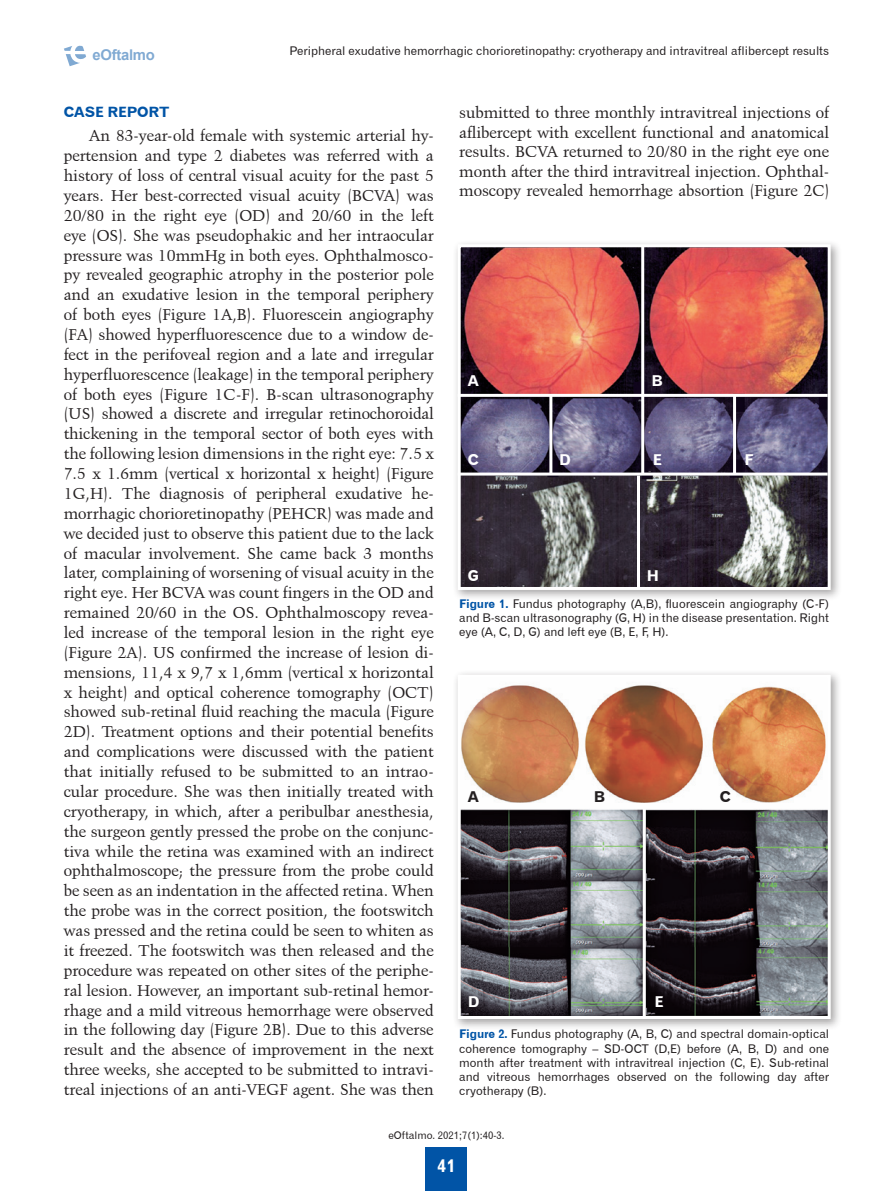
<style>
.page{position:relative;width:893px;height:1191px;background:#fff}
.page>*{position:absolute;margin:0;border:0;box-sizing:border-box;transform-origin:0 0}
.t1{font:18px "Gothic 720 BT Bold B";color:#fff}
.t2{font:15.75px/19.8px "Kuenstler 480 BT";color:#231f20}
.t3{font:15px "Gothic 720 BT Bold B";color:#fff}
.t4{font:15px "Gothic 720 BT Bold B";color:#231f20}
.t5{font:700 14.85px "Arial";letter-spacing:-.02em;color:#0154a6}
.t6{font:14.25px "Gothic 720 BT Bold B";color:#0154a6}
.t7{font:12px/14.2px "Gothic 720 BT Roman B";color:#231f20;text-align:justify}
.t8{font:10.5px "Gothic 720 BT Roman B";color:#231f20}
.s1{font-family:"Gothic 720 BT Bold B";color:#0154a6}
.s2{font-family:"Helvetica"}
</style>
<div class="page">
<div style="left:426px;top:1147px;width:41px;height:44px;background:#0154a6"></div>
<svg style="left:64px;top:45px;width:22px;height:21px"></svg>
<div style="left:452px;top:239px;width:390px;height:362px;background:#231f20;opacity:.4"></div>
<img style="left:462px;top:248px;width:365px;height:338px">
<div style="left:458px;top:244px;width:373px;height:346px;border:3px solid #fff"></div>
<hr style="left:458px;top:394px;width:370px;height:3px;background:#fff">
<hr style="left:458px;top:472px;width:370px;height:3px;background:#fff">
<hr style="left:549px;top:395px;width:3px;height:79px;background:#fff">
<hr style="left:641px;top:395px;width:3px;height:79px;background:#fff">
<hr style="left:637px;top:475px;width:3px;height:112px;background:#fff">
<hr style="left:641px;top:246px;width:3px;height:149px;background:#fff">
<hr style="left:733px;top:395px;width:3px;height:79px;background:#fff">
<div style="left:452px;top:669px;width:390px;height:361px;background:#231f20;opacity:.4"></div>
<img style="left:462px;top:679px;width:365px;height:336px">
<div style="left:458px;top:675px;width:373px;height:344px;border:3px solid #fff"></div>
<hr style="left:643px;top:809px;width:3px;height:207px;background:#fff">
<p class="t5" style="left:93px;top:44px;width:64px">eOftalmo</p>
<p class="t7" style="left:290px;top:43px;width:541px">Peripheral exudative hemorrhagic chorioretinopathy: cryotherapy and intravitreal aflibercept results</p>
<p class="t6" style="left:64px;top:103px;width:107px">CASE REPORT</p>
<p class="t2" style="left:64px;top:126px;width:371px;text-indent:26px">An 83-year-old female with systemic arterial hy&shy;pertension and type 2 diabetes was referred with a history of loss of central visual acuity for the past 5 years. Her best-corrected visual acuity (BCVA) was 20/80 in the right eye (OD) and 20/60 in the left eye (OS). She was pseudophakic and her intraocular pressure was 10mmHg in both eyes. Ophthalmosco&shy;py revealed geographic atrophy in the posterior pole and an exudative lesion in the temporal periphery of both eyes (Figure 1A,B). Fluorescein angiography (FA) showed hyperfluorescence due to a window de&shy;fect in the perifoveal region and a late and irregular hyperfluorescence (leakage) in the temporal periphery of both eyes (Figure 1C-F). B-scan ultrasonography (US) showed a discrete and irregular retinochoroidal thickening in the temporal sector of both eyes with the following lesion dimensions in the right eye: 7.5 x 7.5 x 1.6mm (vertical x horizontal x height) (Figure 1G,H). The diagnosis of peripheral exudative he&shy;morrhagic chorioretinopathy (PEHCR) was made and we decided just to observe this patient due to the lack of macular involvement. She came back 3 months later, complaining of worsening of visual acuity in the right eye. Her BCVA was count fingers in the OD and remained 20/60 in the OS. Ophthalmoscopy revea&shy;led increase of the temporal lesion in the right eye (Figure 2A). US confirmed the increase of lesion di&shy;mensions, 11,4 x 9,7 x 1,6mm (vertical x horizontal x height) and optical coherence tomography (OCT) showed sub-retinal fluid reaching the macula (Figure 2D). Treatment options and their potential benefits and complications were discussed with the patient that initially refused to be submitted to an intrao&shy;cular procedure. She was then initially treated with cryotherapy, in which, after a peribulbar anesthesia, the surgeon gently pressed the probe on the conjunc&shy;tiva while the retina was examined with an indirect ophthalmoscope; the pressure from the probe could be seen as an indentation in the affected retina. When the probe was in the correct position, the footswitch was pressed and the retina could be seen to whiten as it freezed. The footswitch was then released and the procedure was repeated on other sites of the periphe&shy;ral lesion. However, an important sub-retinal hemor&shy;rhage and a mild vitreous hemorrhage were observed in the following day (Figure 2B). Due to this adverse result and the absence of improvement in the next three weeks, she accepted to be submitted to intravi&shy;treal injections of an anti-VEGF agent. She was then</p>
<p class="t2" style="left:459px;top:102px;width:371px;text-align:justify">submitted to three monthly intravitreal injections of aflibercept with excellent functional and anatomical results. BCVA returned to 20/80 in the right eye one month after the third intravitreal injection. Ophthal&shy;moscopy revealed hemorrhage absortion (Figure 2C)</p>
<p class="t3" style="left:468px;top:372px;width:13px">A</p>
<p class="t3" style="left:468px;top:450px;width:13px">C</p>
<p class="t3" style="left:652px;top:372px;width:13px">B</p>
<p class="t3" style="left:559px;top:450px;width:13px">D</p>
<p class="t3" style="left:653px;top:450px;width:10px">E</p>
<p class="t3" style="left:744px;top:450px;width:11px">F</p>
<p class="t3" style="left:468px;top:566px;width:13px">G</p>
<p class="t3" style="left:647px;top:566px;width:14px">H</p>
<p class="t7" style="left:459px;top:596px;width:371px"><span class="s1">Figure 1.</span> Fundus photography (A,B), <span class="s2">fl</span>uorescein angiography (C-F) and B-scan ultrasonography (G, H) in the disease presentation. Right eye (A, C, D, G) and left eye (B, E, F, H).</p>
<p class="t4" style="left:468px;top:787px;width:13px">A</p>
<p class="t4" style="left:594px;top:787px;width:13px">B</p>
<p class="t4" style="left:720px;top:787px;width:13px">C</p>
<p class="t3" style="left:468px;top:993px;width:13px">D</p>
<p class="t3" style="left:654px;top:993px;width:10px">E</p>
<p class="t7" style="left:459px;top:1026px;width:371px"><span class="s1">Figure 2.</span> Fundus photography (A, B, C) and spectral domain-optical coherence tomography – SD-OCT (D,E) before (A, B, D) and one month after treatment with intravitreal injection (C, E). Sub-retinal and vitreous hemorrhages observed on the following day after cryotherapy (B).</p>
<p class="t8" style="left:388px;top:1129px;width:118px">eOftalmo. 2021;7(1):40-3.</p>
<p class="t1" style="left:437px;top:1154px;width:20px">41</p>
</div>
